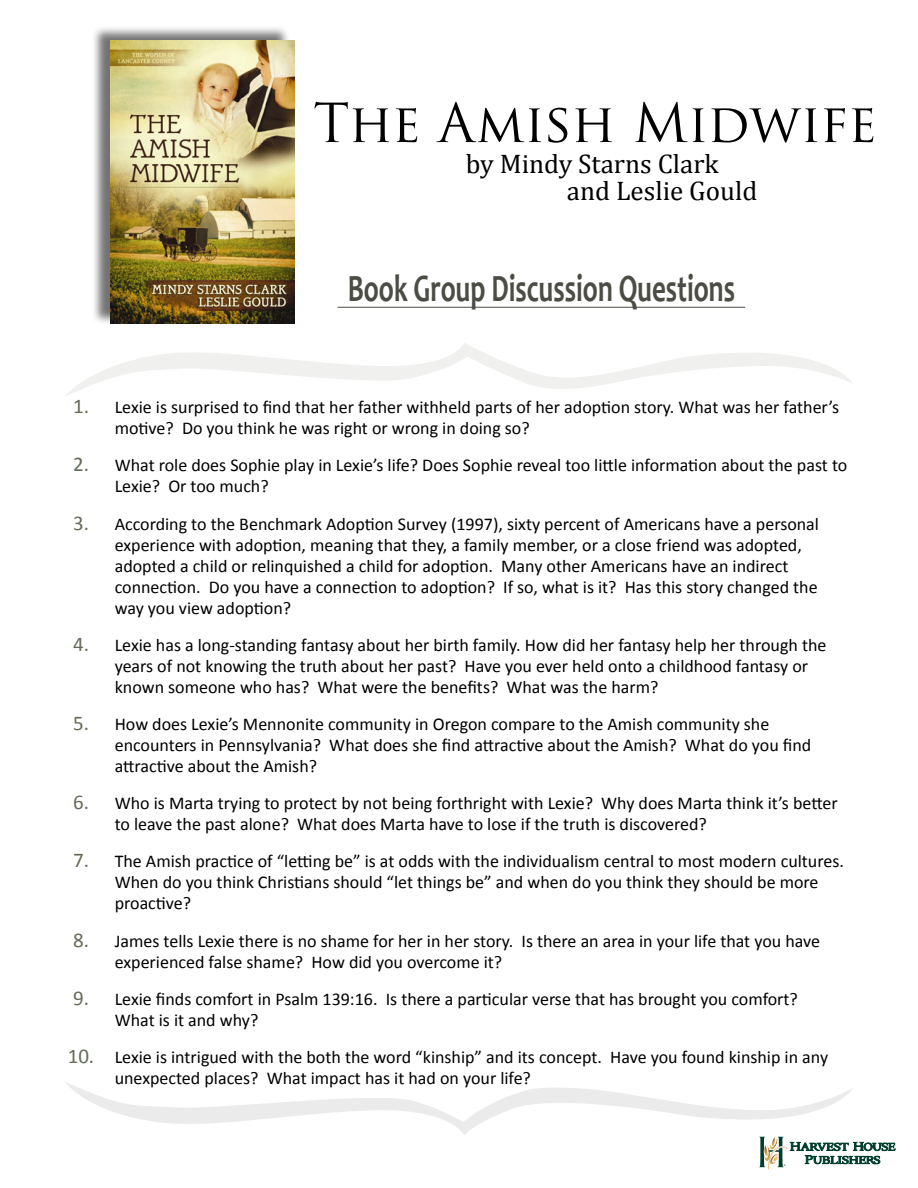
<style>
.page{position:relative;width:918px;height:1188px;background:#fff}
.page>*{position:absolute;margin:0;border:0;box-sizing:border-box;transform-origin:0 0}
.Heading{font:52.5px "Trajan Pro";color:#000}
.Paragraph_Style_2{font:700 38.85px "Candara";color:#4b4c44;scale:.69 1}
.Paragraph_Style_2-2{font:27px "Cambria";color:#000}
.Questions{font:18px/21px "Calibri";color:#000}
.s1{font-size:21px;color:#636c57}
</style>
<div class="page">
<svg style="left:66px;top:343px;width:787px;height:53px"></svg>
<div style="left:91px;top:26px;width:205px;height:306px;background:#000;opacity:.55"></div>
<img style="left:111px;top:40px;width:183px;height:284px">
<hr style="left:338px;top:307px;width:407px;height:1px;background:#4b4c44">
<svg style="left:65px;top:1082px;width:830px;height:87px"></svg>
<p class="Heading" style="left:313px;top:90px;width:565px">The Amish Midwife</p>
<p class="Paragraph_Style_2-2" style="left:466px;top:148px;width:254px">by Mindy Starns Clark</p>
<p class="Paragraph_Style_2-2" style="left:567px;top:175px;width:192px">and Leslie Gould</p>
<p class="Paragraph_Style_2" style="left:348px;top:265px;width:563px">Book Group Discussion Questions</p>
<p class="Questions" style="left:115px;top:396px;width:726px;text-indent:-42px"><span class="s1">1.</span> Lexie is surprised to find that her father withheld parts of her adoption story. What was her father’s motive? Do you think he was right or wrong in doing so?</p>
<p class="Questions" style="left:115px;top:454px;width:734px;text-indent:-42px"><span class="s1">2.</span> What role does Sophie play in Lexie’s life? Does Sophie reveal too little information about the past to<br>Lexie? Or too much?</p>
<p class="Questions" style="left:115px;top:512px;width:706px;text-indent:-42px"><span class="s1">3.</span> According to the Benchmark Adoption Survey (1997), sixty percent of Americans have a personal experience with adoption, meaning that they, a family member, or a close friend was adopted, adopted a child or relinquished a child for adoption. Many other Americans have an indirect connection. Do you have a connection to adoption? If so, what is it? Has this story changed the way you view adoption?</p>
<p class="Questions" style="left:115px;top:633px;width:713px;text-indent:-42px"><span class="s1">4.</span> Lexie has a long-standing fantasy about her birth family. How did her fantasy help her through the years of not knowing the truth about her past? Have you ever held onto a childhood fantasy or known someone who has? What were the benefits? What was the harm?</p>
<p class="Questions" style="left:115px;top:713px;width:698px;text-indent:-42px"><span class="s1">5.</span> How does Lexie’s Mennonite community in Oregon compare to the Amish community she encounters in Pennsylvania? What does she find attractive about the Amish? What do you find attractive about the Amish?</p>
<p class="Questions" style="left:115px;top:792px;width:725px;text-indent:-42px"><span class="s1">6.</span> Who is Marta trying to protect by not being forthright with Lexie? Why does Marta think it’s better to leave the past alone? What does Marta have to lose if the truth is discovered?</p>
<p class="Questions" style="left:115px;top:850px;width:731px;text-indent:-42px"><span class="s1">7.</span> The Amish practice of “letting be” is at odds with the individualism central to most modern cultures.<br>When do you think Christians should “let things be” and when do you think they should be more proactive?</p>
<p class="Questions" style="left:115px;top:929px;width:707px;text-indent:-42px"><span class="s1">8.</span> James tells Lexie there is no shame for her in her story. Is there an area in your life that you have experienced false shame? How did you overcome it?</p>
<p class="Questions" style="left:115px;top:987px;width:685px;text-indent:-42px"><span class="s1">9.</span> Lexie finds comfort in Psalm 139:16. Is there a particular verse that has brought you comfort?<br>What is it and why?</p>
<p class="Questions" style="left:115px;top:1046px;width:715px;text-indent:-47px"><span class="s1">10.</span> Lexie is intrigued with the both the word “kinship” and its concept. Have you found kinship in any unexpected places? What impact has it had on your life?</p>
</div>
